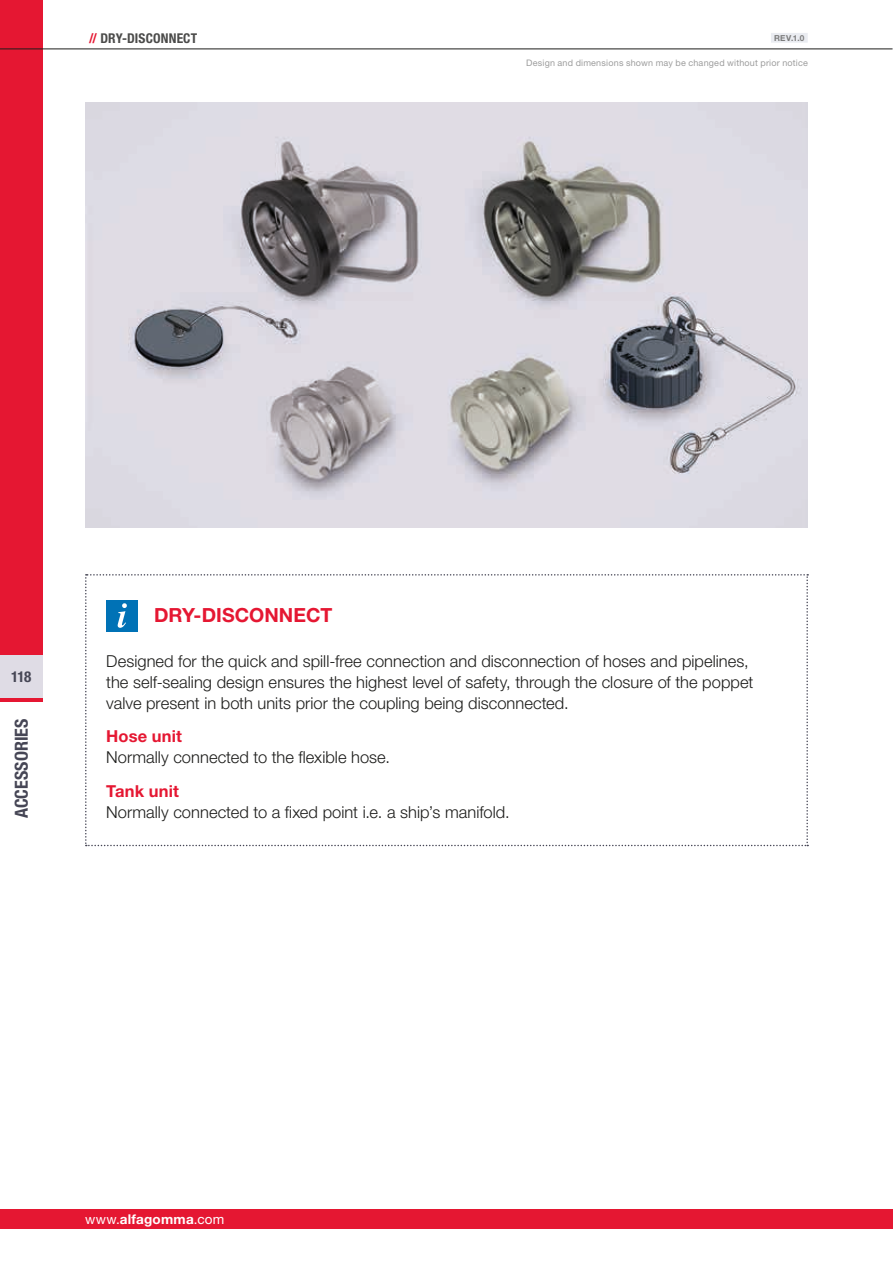
<style>
.page{position:relative;width:893px;height:1263px;background:#fff}
.page>*{position:absolute;margin:0;border:0;box-sizing:border-box;transform-origin:0 0}
.t1{font:700 19.5px "Helvetica Neue LT Std";letter-spacing:.005em;color:#e51732}
.t2{font:700 condensed 18px "Helvetica Neue LT Std";color:#464655}
.t3{font:300 16.5px/21px "Helvetica Neue LT Std";color:#1d1d1b}
.t4{font:700 16.5px "Helvetica Neue LT Std";letter-spacing:.01em;color:#e51732}
.t5{font:700 condensed 15px "Helvetica Neue LT Std";color:#464655}
.t6{font:700 13.5px "Helvetica Neue LT Std";letter-spacing:.015em;color:#fff}
.t7{font:700 condensed 13.5px "Helvetica Neue LT Std";letter-spacing:.01em;color:#4b4b4a}
.t8{font:9px "Helvetica Neue LT Std";letter-spacing:.025em;color:#9d9d9d}
.t9{font:700 8.25px "Helvetica Neue LT Std";color:#7c7c7c}
.s1{color:#e51732}
.s2{font-weight:400}
</style>
<div class="page">
<div style="left:0;top:0;width:43px;height:702px;background:#e51732"></div>
<div style="left:0;top:655px;width:43px;height:42px;background:#dfdce5"></div>
<div style="left:0;top:1210px;width:892px;height:19px;background:#e51732"></div>
<hr style="left:0;top:49px;width:892px;height:1px;background:#1d1d1b">
<div style="left:771px;top:33px;width:37px;height:10px;background:#eaecf1"></div>
<img style="left:85px;top:102px;width:723px;height:425px">
<svg style="left:85px;top:574px;width:723px;height:272px"></svg>
<p class="t7" style="left:89px;top:30px;width:110px"><span class="s1">//</span> DRY-DISCONNECT</p>
<p class="t9" style="left:774px;top:33px;width:32px">REV.1.0</p>
<p class="t8" style="left:526px;top:57px;width:283px">Design and dimensions shown may be changed without prior notice</p>
<p class="t5" style="left:11px;top:667px;width:22px">118</p>
<p class="t2" style="left:10px;top:818px;width:101px;rotate:-90deg">ACCESSORIES</p>
<p class="t1" style="left:154px;top:603px;width:180px">DRY-DISCONNECT</p>
<p class="t3" style="left:106px;top:650px;width:649px">Designed for the quick and spill-free connection and disconnection of hoses and pipelines, the self-sealing design ensures the highest level of safety, through the closure of the poppet valve present in both units prior the coupling being disconnected.</p>
<p class="t4" style="left:106px;top:726px;width:77px">Hose unit</p>
<p class="t3" style="left:106px;top:747px;width:285px">Normally connected to the flexible hose.</p>
<p class="t4" style="left:106px;top:781px;width:74px">Tank unit</p>
<p class="t3" style="left:106px;top:801px;width:405px">Normally connected to a fixed point i.e. a ship’s manifold.</p>
<p class="t6" style="left:85px;top:1211px;width:141px"><span class="s2">www.</span>alfagomma<span class="s2">.com</span></p>
</div>
